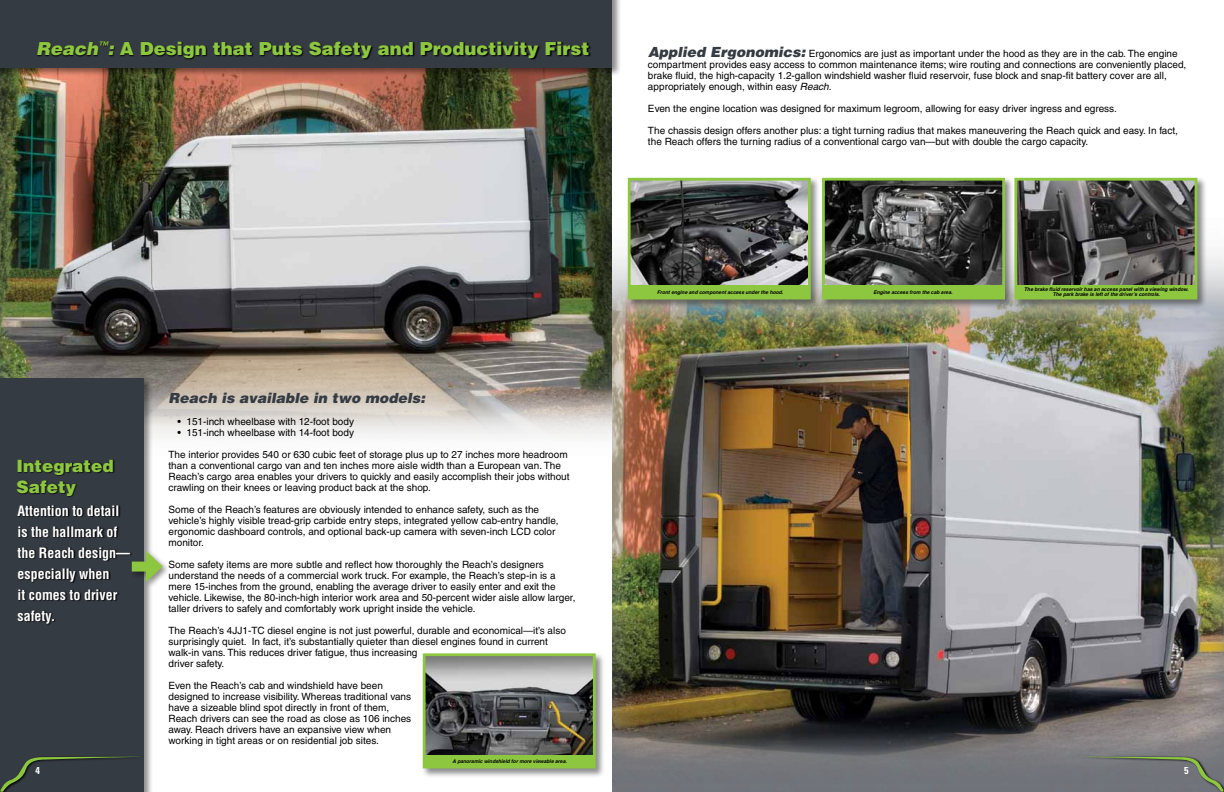
<style>
.page{position:relative;width:1224px;height:792px;background:#fff}
.page>*{position:absolute;margin:0;border:0;box-sizing:border-box;transform-origin:0 0}
.t1{font:900 18px "Helvetica";color:#8dc63f}
.t2{font:900 17px/21px "Helvetica";color:#8dc63f}
.t3{font:700 condensed 14px/21px "Helvetica";color:#fff}
.t4{font:italic 900 14px "Helvetica";color:#353b42}
.t5{font:10px/11px "Helvetica";color:#000}
.t6{font:700 condensed 10px "Univers";color:#fff}
.t7{font:italic 700 5px/5.5px "Helvetica";color:#000;text-align:center}
.s1{font-style:italic}
.s2{font-weight:900;font-style:italic;font-size:14px;color:#353b42}
</style>
<div class="page">
<img style="left:0;top:77px;width:612px;height:361px">
<img style="left:612px;top:248px;width:612px;height:544px">
<div style="left:0;top:377px;width:153px;height:415px;background:#000;opacity:.45"></div>
<div style="left:0;top:378px;width:144px;height:414px;background:#353b42"></div>
<div style="left:0;top:0;width:622px;height:77px;background:#000;opacity:.45"></div>
<div style="left:0;top:0;width:612px;height:68px;background:#353b42"></div>
<svg style="left:18px;top:505px;width:111px;height:120px"></svg>
<svg style="left:37px;top:41px;width:554px;height:19px"></svg>
<div style="left:129px;top:549px;width:42px;height:41px;background:#000;opacity:.45"></div>
<div style="left:132px;top:562px;width:20px;height:10px;background:#8dc63f"></div>
<svg style="left:146px;top:551px;width:17px;height:31px"></svg>
<svg style="left:1080px;top:755px;width:144px;height:2px"></svg>
<svg style="left:1080px;top:757px;width:144px;height:35px;background:#717674"></svg>
<svg style="left:41px;top:755px;width:105px;height:37px"></svg>
<svg style="left:0;top:757px;width:144px;height:35px"></svg>
<div style="left:1013px;top:176px;width:194px;height:133px;background:#000;opacity:.45"></div>
<img style="left:1018px;top:182px;width:175px;height:103px">
<div style="left:1014px;top:178px;width:183px;height:121px;border:3px solid #8dc63f"></div>
<div style="left:1016px;top:285px;width:180px;height:13px;background:#8dc63f"></div>
<div style="left:626px;top:176px;width:194px;height:133px;background:#000;opacity:.45"></div>
<img style="left:632px;top:182px;width:175px;height:103px">
<div style="left:628px;top:178px;width:183px;height:121px;border:3px solid #8dc63f"></div>
<div style="left:629px;top:285px;width:180px;height:13px;background:#8dc63f"></div>
<div style="left:821px;top:176px;width:194px;height:133px;background:#000;opacity:.45"></div>
<img style="left:826px;top:182px;width:175px;height:103px">
<div style="left:822px;top:178px;width:183px;height:121px;border:3px solid #8dc63f"></div>
<div style="left:824px;top:285px;width:180px;height:13px;background:#8dc63f"></div>
<div style="left:421px;top:652px;width:184px;height:126px;background:#000;opacity:.45"></div>
<img style="left:427px;top:657px;width:165px;height:98px">
<div style="left:423px;top:653px;width:173px;height:115px;border:3px solid #8dc63f"></div>
<div style="left:425px;top:755px;width:169px;height:11px;background:#8dc63f"></div>
<svg style="left:17px;top:459px;width:98px;height:38px"></svg>
<h1 class="t1" style="left:36px;top:37px;width:555px"><span class="s1">Reach</span><sup>™</sup><span class="s1">:</span> A Design that Puts Safety and Productivity First</h1>
<h2 class="t2" style="left:17px;top:455px;width:99px">Integrated<br>Safety</h2>
<h3 class="t3" style="left:18px;top:500px;width:114px">Attention to detail is the hallmark of the Reach design— especially when<br>it comes to driver safety.</h3>
<h3 class="t4" style="left:168px;top:389px;width:258px">Reach is available in two models:</h3>
<p class="t5" style="left:177px;top:416px;width:178px">• 151-inch wheelbase with 12-foot body</p>
<p class="t5" style="left:177px;top:427px;width:178px">• 151-inch wheelbase with 14-foot body</p>
<p class="t5" style="left:168px;top:449px;width:403px">The interior provides 540 or 630 cubic feet of storage plus up to 27 inches more headroom than a conventional cargo van and ten inches more aisle width than a European van. The Reach’s cargo area enables your drivers to quickly and easily accomplish their jobs without crawling on their knees or leaving product back at the shop.</p>
<p class="t5" style="left:168px;top:504px;width:392px">Some of the Reach’s features are obviously intended to enhance safety, such as the vehicle’s highly visible tread-grip carbide entry steps, integrated yellow cab-entry handle, ergonomic dashboard controls, and optional back-up camera with seven-inch LCD color monitor.</p>
<p class="t5" style="left:168px;top:559px;width:409px">Some safety items are more subtle and reflect how thoroughly the Reach’s designers understand the needs of a commercial work truck. For example, the Reach’s step-in is a mere 15-inches from the ground, enabling the average driver to easily enter and exit the vehicle. Likewise, the 80-inch-high interior work area and 50-percent wider aisle allow larger, taller drivers to safely and comfortably work upright inside the vehicle.</p>
<p class="t5" style="left:168px;top:625px;width:399px">The Reach’s 4JJ1-TC diesel engine is not just powerful, durable and economical—it’s also surprisingly quiet. In fact, it’s substantially quieter than diesel engines found in current walk-in vans. This reduces driver fatigue, thus increasing<br>driver safety.</p>
<p class="t5" style="left:168px;top:680px;width:244px">Even the Reach’s cab and windshield have been designed to increase visibility. Whereas traditional vans have a sizeable blind spot directly in front of them, Reach drivers can see the road as close as 106 inches away. Reach drivers have an expansive view when working in tight areas or on residential job sites.</p>
<p class="t7" style="left:453px;top:759px;width:116px">A panoramic windshield for more viewable area.</p>
<p class="t5" style="left:648px;top:48px;width:540px"><span class="s2">Applied Ergonomics:</span> Ergonomics are just as important under the hood as they are in the cab. The engine compartment provides easy access to common maintenance items; wire routing and connections are conveniently placed, brake fluid, the high-capacity 1.2-gallon windshield washer fluid reservoir, fuse block and snap-fit battery cover are all, appropriately enough, within easy <span class="s1">Reach</span>.</p>
<p class="t5" style="left:648px;top:103px;width:470px">Even the engine location was designed for maximum legroom, allowing for easy driver ingress and egress.</p>
<p class="t5" style="left:648px;top:125px;width:531px">The chassis design offers another plus: a tight turning radius that makes maneuvering the Reach quick and easy. In fact, the Reach offers the turning radius of a conventional cargo van—but with double the cargo capacity.</p>
<p class="t7" style="left:657px;top:289px;width:128px">Front engine and component access under the hood.</p>
<p class="t7" style="left:873px;top:289px;width:81px">Engine access from the cab area.</p>
<p class="t7" style="left:1024px;top:286px;width:166px">The brake fluid reservoir has an access panel with a viewing window.<br>The park brake is left of the driver’s controls.</p>
<p class="t6" style="left:35px;top:764px;width:6px">4</p>
<p class="t6" style="left:1184px;top:764px;width:6px">5</p>
</div>
